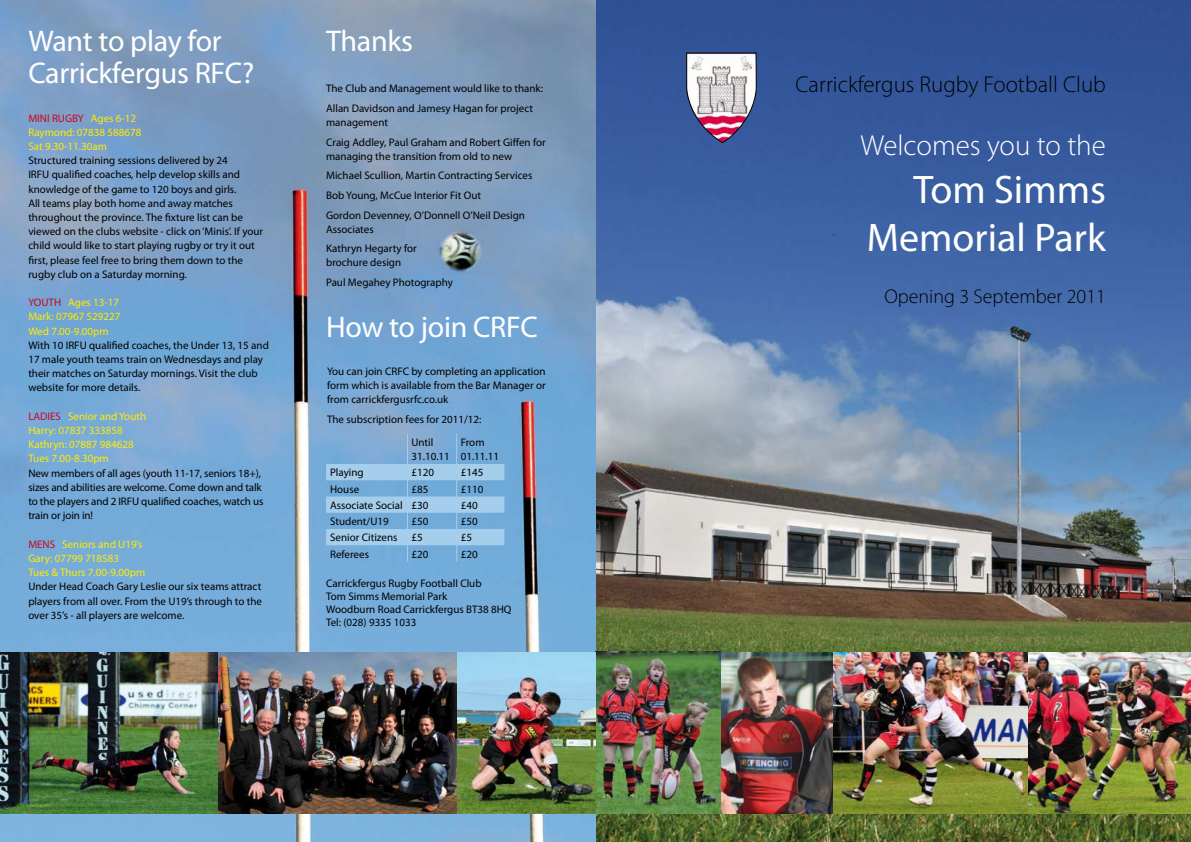
<style>
.page{position:relative;width:1191px;height:842px;background:#fff}
.page>*{position:absolute;margin:0;border:0;box-sizing:border-box;transform-origin:0 0}
.t1{font:40px/48px "Myriad Pro";color:#fff;text-align:right}
.t2{font:30px/32px "Myriad Pro";letter-spacing:-.01em;color:#fff}
.t3{font:300 29px "Myriad Pro";color:#fff}
.t4{font:300 23px "Myriad Pro";color:#000}
.t5{font:300 20px "Myriad Pro";color:#000}
.t6{font:11px/14.2px "Myriad Pro";color:#000}
.t7{font:11px/14.2px "Myriad Pro";color:#ffec00}
.s1{color:#cc071e}
</style>
<div class="page">
<img style="left:0;top:0;width:1191px;height:842px">
<img style="left:720px;top:652px;width:471px;height:162px">
<svg style="left:686px;top:52px;width:71px;height:91px"></svg>
<img style="left:0;top:651px;width:720px;height:163px">
<hr style="left:407px;top:434px;width:1px;height:30px;background:#a5cdec">
<hr style="left:456px;top:434px;width:1px;height:30px;background:#a5cdec">
<svg style="left:326px;top:464px;width:178px;height:97px;background:#8bbce2"></svg>
<h2 class="t2" style="left:28px;top:24px;width:227px">Want to play for<br>Carrickfergus RFC?</h2>
<p class="t7" style="left:28px;top:111px;width:114px"><span class="s1">MINI RUGBY</span> Ages 6-12<br>Raymond: 07838 588678<br>Sat 9.30-11.30am</p>
<p class="t6" style="left:28px;top:153px;width:236px">Structured training sessions delivered by 24<br>IRFU qualified coaches, help develop skills and knowledge of the game to 120 boys and girls.<br>All teams play both home and away matches throughout the province. The fixture list can be viewed on the clubs website - click on ‘Minis’. If your child would like to start playing rugby or try it out first, please feel free to bring them down to the rugby club on a Saturday morning.</p>
<p class="t7" style="left:28px;top:295px;width:94px"><span class="s1">YOUTH</span> Ages 13-17<br>Mark: 07967 529227<br>Wed 7.00-9.00pm</p>
<p class="t6" style="left:28px;top:338px;width:242px">With 10 IRFU qualified coaches, the Under 13, 15 and 17 male youth teams train on Wednesdays and play their matches on Saturday mornings. Visit the club website for more details.</p>
<p class="t7" style="left:28px;top:409px;width:119px"><span class="s1">LADIES</span> Senior and Youth<br>Harry: 07837 333858<br>Kathryn: 07887 984628<br>Tues 7.00-8.30pm</p>
<p class="t6" style="left:28px;top:466px;width:236px">New members of all ages (youth 11-17, seniors 18+), sizes and abilities are welcome. Come down and talk to the players and 2 IRFU qualified coaches, watch us train or join in!</p>
<p class="t7" style="left:28px;top:537px;width:118px"><span class="s1">MENS</span> Seniors and U19’s<br>Gary: 07799 718583<br>Tues &amp; Thurs 7.00-9.00pm</p>
<p class="t6" style="left:28px;top:579px;width:235px;text-align:justify">Under Head Coach Gary Leslie our six teams attract players from all over. From the U19’s through to the over 35’s - all players are welcome.</p>
<h2 class="t2" style="left:326px;top:24px;width:88px">Thanks</h2>
<p class="t6" style="left:326px;top:79px;width:218px;line-height:19.7px">The Club and Management would like to thank:<br>Allan Davidson and Jamesy Hagan for project</p>
<p class="t6" style="left:326px;top:112px;width:221px;line-height:19.7px">management<br>Craig Addley, Paul Graham and Robert Giffen for</p>
<p class="t6" style="left:326px;top:146px;width:208px;line-height:19.7px">managing the transition from old to new Michael Scullion, Martin Contracting Services Bob Young, McCue Interior Fit Out<br>Gordon Devenney, O’Donnell O’Neil Design</p>
<p class="t6" style="left:326px;top:219px;width:92px;line-height:19.7px">Associates<br>Kathryn Hegarty for</p>
<p class="t6" style="left:326px;top:253px;width:128px;line-height:19.7px">brochure design<br>Paul Megahey Photography</p>
<h2 class="t2" style="left:326px;top:310px;width:213px">How to join CRFC</h2>
<p class="t6" style="left:327px;top:364px;width:220px;text-align:justify">You can join CRFC by completing an application form which is available from the Bar Manager or from carrickfergusrfc.co.uk</p>
<p class="t6" style="left:327px;top:412px;width:156px">The subscription fees for 2011/12:</p>
<p class="t6" style="left:411px;top:435px;width:40px">Until<br>31.10.11</p>
<p class="t6" style="left:461px;top:435px;width:40px">From<br>01.11.11</p>
<p class="t6" style="left:330px;top:465px;width:35px">Playing</p>
<p class="t6" style="left:411px;top:465px;width:24px">£120</p>
<p class="t6" style="left:461px;top:465px;width:24px">£145</p>
<p class="t6" style="left:330px;top:481px;width:31px">House</p>
<p class="t6" style="left:411px;top:481px;width:18px">£85</p>
<p class="t6" style="left:461px;top:481px;width:24px">£110</p>
<p class="t6" style="left:330px;top:498px;width:100px">Associate Social £30</p>
<p class="t6" style="left:461px;top:498px;width:18px">£40</p>
<p class="t6" style="left:330px;top:514px;width:60px">Student/U19</p>
<p class="t6" style="left:411px;top:514px;width:18px">£50</p>
<p class="t6" style="left:461px;top:514px;width:18px">£50</p>
<p class="t6" style="left:330px;top:530px;width:69px">Senior Citizens</p>
<p class="t6" style="left:411px;top:530px;width:13px">£5</p>
<p class="t6" style="left:461px;top:530px;width:13px">£5</p>
<p class="t6" style="left:330px;top:546px;width:40px">Referees</p>
<p class="t6" style="left:411px;top:546px;width:18px">£20</p>
<p class="t6" style="left:461px;top:546px;width:18px">£20</p>
<p class="t6" style="left:326px;top:576px;width:187px;line-height:13px">Carrickfergus Rugby Football Club<br>Tom Simms Memorial Park<br>Woodburn Road Carrickfergus BT38 8HQ<br>Tel: (028) 9335 1033</p>
<h3 class="t4" style="left:795px;top:71px;width:312px">Carrickfergus Rugby Football Club</h3>
<h3 class="t3" style="left:860px;top:128px;width:247px">Welcomes you to the</h3>
<h1 class="t1" style="left:866px;top:165px;width:241px">Tom Simms<br>Memorial Park</h1>
<h3 class="t5" style="left:884px;top:284px;width:223px">Opening 3 September 2011</h3>
</div>
